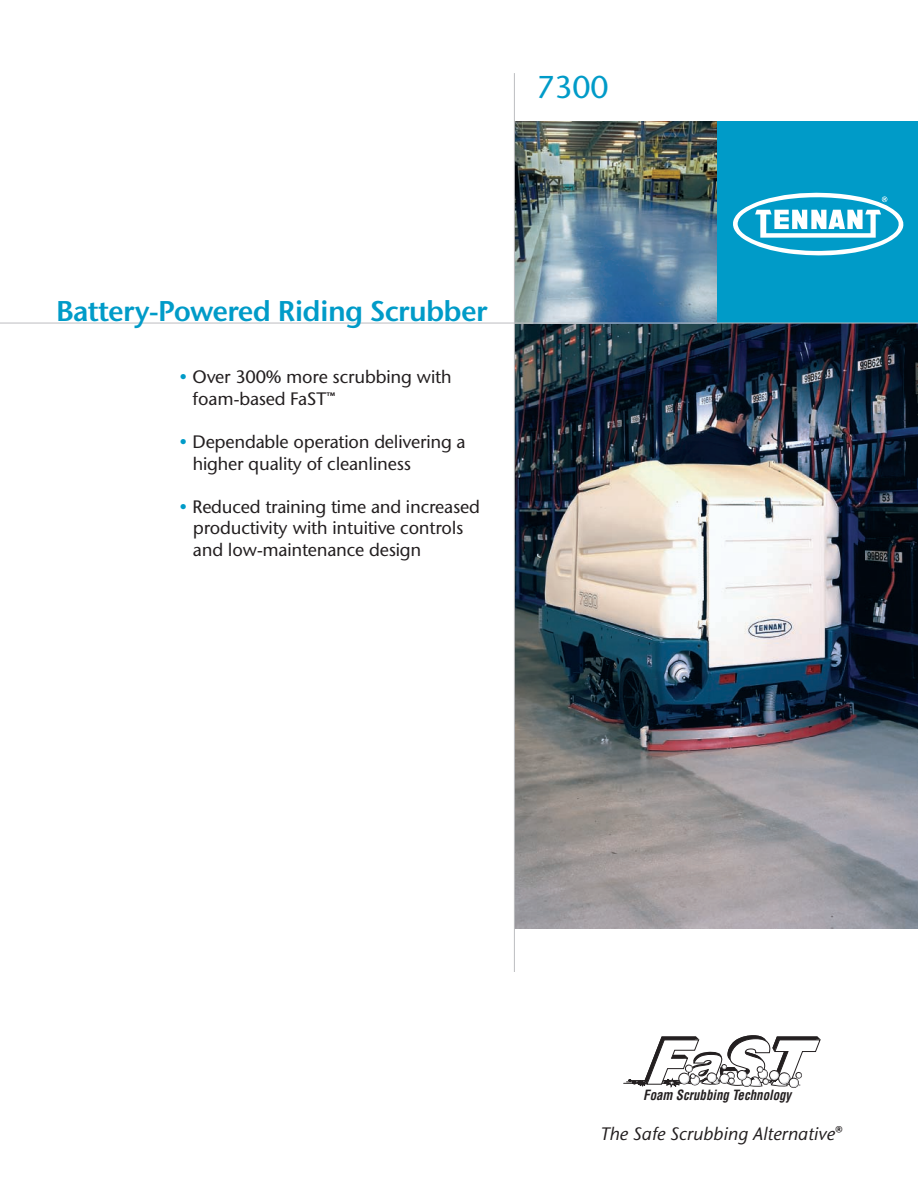
<style>
.page{position:relative;width:918px;height:1188px;background:#fff}
.page>*{position:absolute;margin:0;border:0;box-sizing:border-box;transform-origin:0 0}
.t1{font:500 31.5px "Stone Sans ITC";color:#009bc8}
.t2{font:28.5px "Stone Sans ITC Semi";letter-spacing:-.025em;color:#009bc8}
.t3{font:500 18px/21.6px "Stone Sans ITC";letter-spacing:-.01em;color:#231f20}
.t4{font:italic 500 18px "Stone Sans ITC";color:#231f20}
.t5{font:italic 700 condensed 13.8px "Helvetica";color:#231f20;scale:.93 1}
.s1{color:#009bc8}
</style>
<div class="page">
<img style="left:515px;top:324px;width:403px;height:605px">
<div style="left:716px;top:122px;width:202px;height:201px;background:#009bc8"></div>
<svg style="left:733px;top:192px;width:171px;height:64px"></svg>
<img style="left:515px;top:122px;width:201px;height:201px">
<hr style="left:514px;top:73px;width:1px;height:899px;background:#bcbdc0">
<hr style="left:627px;top:1081px;width:93px;height:1px;background:#231f20">
<hr style="left:624px;top:1083px;width:59px;height:1px;background:#231f20">
<div style="left:789px;top:1078px;width:10px;height:10px;border:1px solid #231f20;border-radius:4px"></div>
<svg style="left:628px;top:1035px;width:193px;height:52px"></svg>
<hr style="left:0;top:323px;width:918px;height:1px;background:#bcbdc0">
<h1 class="t1" style="left:537px;top:75px;width:74px">7300</h1>
<h2 class="t2" style="left:56px;top:300px;width:433px">Battery-Powered Riding Scrubber</h2>
<p class="t3" style="left:193px;top:368px;width:260px;text-indent:-14px"><span class="s1">•</span> Over 300% more scrubbing with foam-based FaST™</p>
<p class="t3" style="left:193px;top:433px;width:274px;text-indent:-14px"><span class="s1">•</span> Dependable operation delivering a higher quality of cleanliness</p>
<p class="t3" style="left:193px;top:498px;width:289px;text-indent:-14px"><span class="s1">•</span> Reduced training time and increased productivity with intuitive controls and low-maintenance design</p>
<p class="t5" style="left:643px;top:1087px;width:162px">Foam Scrubbing Technology</p>
<p class="t4" style="left:601px;top:1127px;width:242px">The Safe Scrubbing Alternative®</p>
</div>
